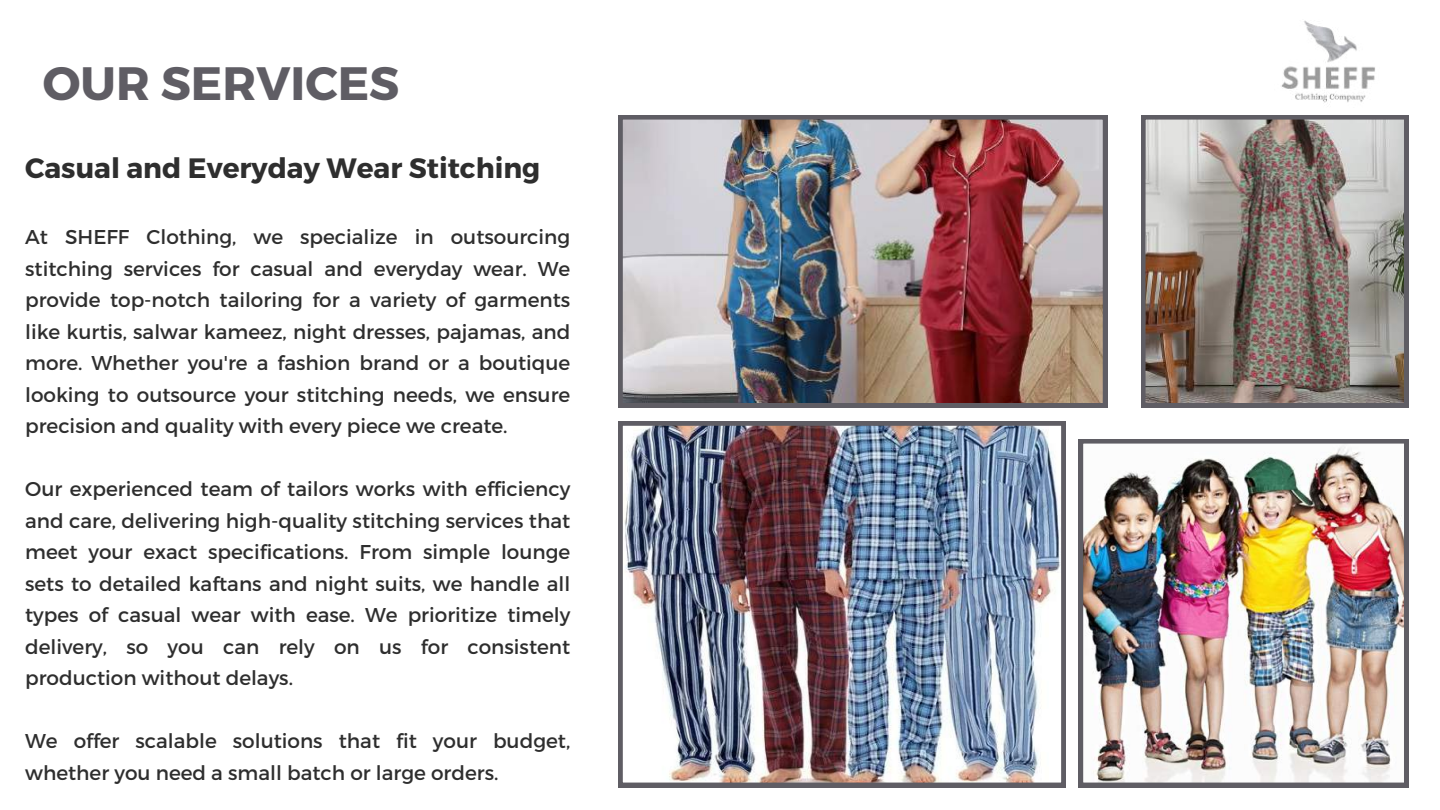
<style>
.page{position:relative;width:1440px;height:810px;background:#fff}
.page>*{position:absolute;margin:0;border:0;box-sizing:border-box;transform-origin:0 0}
.t1{font:700 46.8px "Montserrat";color:#5f5d64}
.t2{font:700 28px "Montserrat";color:#2e2e2e}
.t3{font:20px/31.5px "Montserrat";color:#2e2e2e;text-align:justify}
</style>
<div class="page">
<img style="left:1079px;top:439px;width:329px;height:348px">
<img style="left:618px;top:115px;width:489px;height:293px">
<img style="left:1141px;top:115px;width:267px;height:293px">
<img style="left:618px;top:421px;width:447px;height:366px">
<img style="left:1275px;top:20px;width:106px;height:98px">
<h1 class="t1" style="left:43px;top:53px;width:358px">OUR SERVICES</h1>
<h2 class="t2" style="left:25px;top:149px;width:517px">Casual and Everyday Wear Stitching</h2>
<p class="t3" style="left:25px;top:220px;width:547px">At SHEFF Clothing, we specialize in outsourcing stitching services for casual and everyday wear. We provide top-notch tailoring for a variety of garments like kurtis, salwar kameez, night dresses, pajamas, and more. Whether you're a fashion brand or a boutique looking to outsource your stitching needs, we ensure precision and quality with every piece we create.</p>
<p class="t3" style="left:25px;top:472px;width:547px">Our experienced team of tailors works with efficiency and care, delivering high-quality stitching services that meet your exact specifications. From simple lounge sets to detailed kaftans and night suits, we handle all types of casual wear with ease. We prioritize timely delivery, so you can rely on us for consistent production without delays.</p>
<p class="t3" style="left:25px;top:724px;width:547px">We offer scalable solutions that fit your budget, whether you need a small batch or large orders.</p>
</div>
